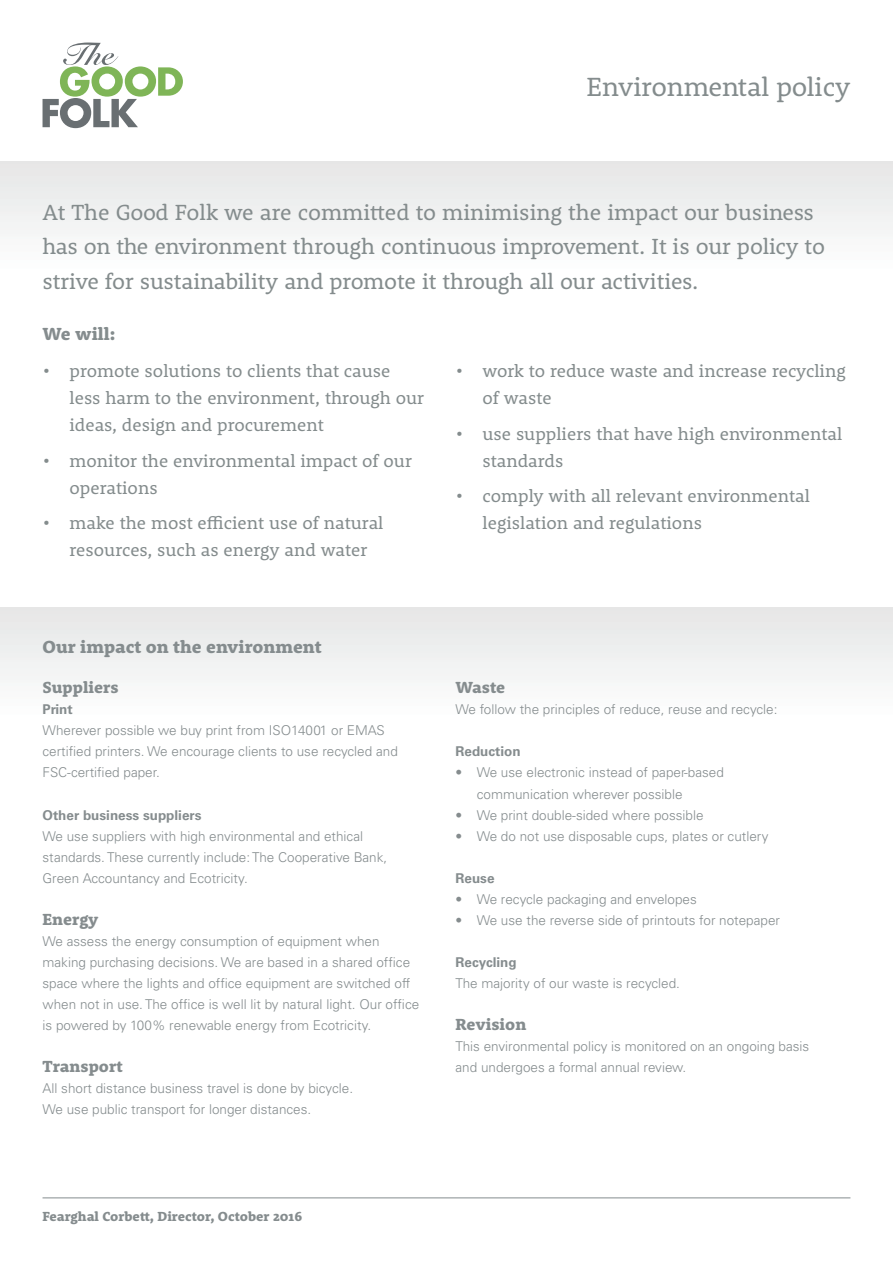
<style>
.page{position:relative;width:893px;height:1263px;background:#fff}
.page>*{position:absolute;margin:0;border:0;box-sizing:border-box;transform-origin:0 0}
.t1{font:27px "Rooney";letter-spacing:-.01em;color:#848c8d}
.t2{font:22.5px/34.5px "Rooney";color:#848c8d}
.t3{font:18px/27px "Rooney";color:#848c8d}
.t4{font:800 18px "Rooney";color:#858c8e}
.t5{font:800 18px "Rooney";color:#848c8d}
.t6{font:800 16.5px "Rooney";color:#858c8e}
.t7{font:300 13.5px/21px "Univers";color:#858c8e}
.t8{font:700 13.5px "Univers";color:#858c8e}
.t9{font:800 13.5px "Rooney";color:#858c8e}
.s1{color:#858c8e}
</style>
<div class="page">
<div style="left:0;top:162px;width:893px;height:109px;background:#f2f3f3"></div>
<div style="left:0;top:608px;width:893px;height:109px;background:#f2f3f3"></div>
<svg style="left:43px;top:43px;width:140px;height:85px"></svg>
<hr style="left:43px;top:1197px;width:807px;height:1px;background:#858c8e">
<p class="t1" style="left:586px;top:69px;width:266px">Environmental policy</p>
<p class="t2" style="left:43px;top:194px;width:784px">At The Good Folk we are committed to minimising the impact our business has on the environment through continuous improvement. It is our policy to strive for sustainability and promote it through all our activities.</p>
<p class="t5" style="left:43px;top:322px;width:74px"><span class="s1">We w</span>ill:</p>
<p class="t3" style="left:70px;top:357px;width:356px;text-indent:-27px">• promote solutions to clients that cause less harm to the environment, through our ideas, design and procurement</p>
<p class="t3" style="left:70px;top:446px;width:344px;text-indent:-27px">• monitor the environmental impact of our operations</p>
<p class="t3" style="left:70px;top:509px;width:315px;text-indent:-27px">• make the most efficient use of natural resources, such as energy and water</p>
<p class="t3" style="left:482px;top:357px;width:365px;text-indent:-27px">• work to reduce waste and increase recycling of waste</p>
<p class="t3" style="left:482px;top:419px;width:361px;text-indent:-27px">• use suppliers that have high environmental standards</p>
<p class="t3" style="left:482px;top:482px;width:329px;text-indent:-27px">• comply with all relevant environmental legislation and regulations</p>
<p class="t4" style="left:43px;top:634px;width:281px">Our impact on the environment</p>
<p class="t6" style="left:43px;top:677px;width:78px">Suppliers</p>
<p class="t8" style="left:43px;top:702px;width:32px">Print</p>
<p class="t7" style="left:43px;top:720px;width:357px">Wherever possible we buy print from ISO14001 or EMAS certified printers. We encourage clients to use recycled and<br>FSC-certified paper.</p>
<p class="t8" style="left:43px;top:807px;width:161px">Other business suppliers</p>
<p class="t7" style="left:43px;top:825px;width:346px">We use suppliers with high environmental and ethical standards. These currently include: The Cooperative Bank,<br>Green Accountancy and Ecotricity.</p>
<p class="t6" style="left:43px;top:908px;width:58px">Energy</p>
<p class="t7" style="left:43px;top:930px;width:378px">We assess the energy consumption of equipment when making purchasing decisions. We are based in a shared office space where the lights and office equipment are switched off when not in use. The office is well lit by natural light. Our office is powered by 100% renewable energy from Ecotricity.</p>
<p class="t6" style="left:43px;top:1055px;width:82px">Transport</p>
<p class="t7" style="left:43px;top:1077px;width:312px">All short distance business travel is done by bicycle.<br>We use public transport for longer distances.</p>
<p class="t6" style="left:455px;top:677px;width:51px">Waste</p>
<p class="t7" style="left:455px;top:699px;width:324px">We follow the principles of reduce, reuse and recycle:</p>
<p class="t8" style="left:455px;top:744px;width:67px">Reduction</p>
<p class="t7" style="left:477px;top:762px;width:249px;text-indent:-21px">• We use electronic instead of paper-based communication wherever possible</p>
<p class="t7" style="left:455px;top:804px;width:250px">• We print double-sided where possible</p>
<p class="t7" style="left:455px;top:825px;width:315px">• We do not use disposable cups, plates or cutlery</p>
<p class="t8" style="left:455px;top:870px;width:41px">Reuse</p>
<p class="t7" style="left:455px;top:888px;width:243px">• We recycle packaging and envelopes</p>
<p class="t7" style="left:455px;top:909px;width:326px">• We use the reverse side of printouts for notepaper</p>
<p class="t8" style="left:455px;top:954px;width:63px">Recycling</p>
<p class="t7" style="left:455px;top:972px;width:226px">The majority of our waste is recycled.</p>
<p class="t6" style="left:455px;top:1013px;width:72px">Revision</p>
<p class="t7" style="left:455px;top:1035px;width:355px">This environmental policy is monitored on an ongoing basis and undergoes a formal annual review.</p>
<p class="t9" style="left:43px;top:1207px;width:261px">Fearghal Corbett, Director, October 2016</p>
</div>
